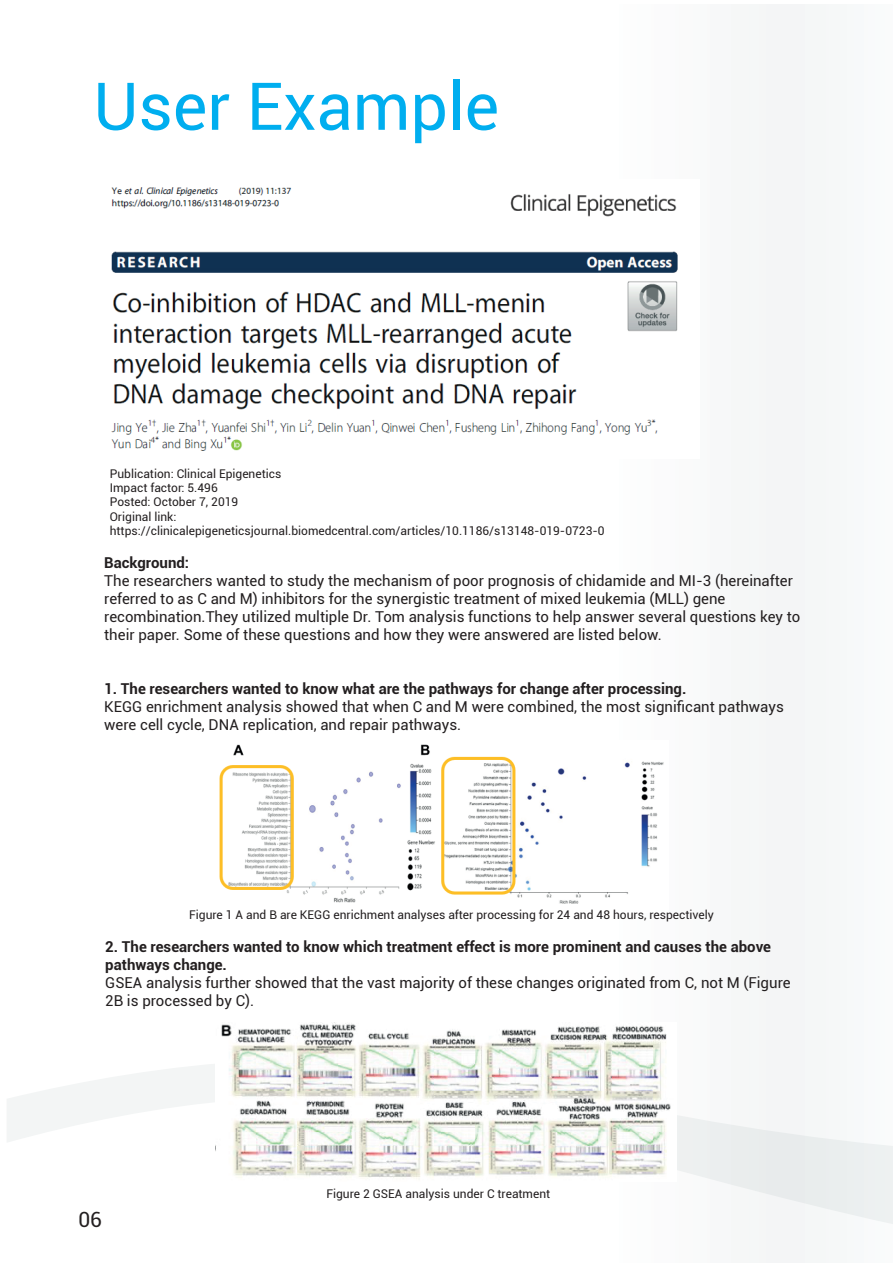
<style>
.page{position:relative;width:893px;height:1263px;background:#fff}
.page>*{position:absolute;margin:0;border:0;box-sizing:border-box;transform-origin:0 0}
.t1{font:66px "Roboto";color:#00aeef}
.t2{font:21px "Roboto";color:#231f20}
.t3{font:15px/18px "Roboto";color:#231f20}
.t4{font:700 15px/18px "Roboto";color:#231f20}
.t5{font:12px/14.4px "Roboto";color:#231f20}
</style>
<div class="page">
<svg style="left:7px;top:1045px;width:886px;height:218px"></svg>
<img style="left:111px;top:187px;width:567px;height:264px">
<img style="left:219px;top:744px;width:445px;height:160px">
<img style="left:216px;top:1022px;width:461px;height:159px">
<h1 class="t1" style="left:94px;top:60px;width:407px">User Example</h1>
<p class="t5" style="left:110px;top:466px;width:496px">Publication: Clinical Epigenetics<br>Impact factor: 5.496<br>Posted: October 7, 2019<br>Original link: https://clinicalepigeneticsjournal.biomedcentral.com/articles/10.1186/s13148-019-0723-0</p>
<p class="t4" style="left:104px;top:553px;width:86px">Background:</p>
<p class="t3" style="left:104px;top:571px;width:698px">The researchers wanted to study the mechanism of poor prognosis of chidamide and MI-3 (hereinafter referred to as C and M) inhibitors for the synergistic treatment of mixed leukemia (MLL) gene recombination.They utilized multiple Dr. Tom analysis functions to help answer several questions key to their paper. Some of these questions and how they were answered are listed below.</p>
<p class="t4" style="left:104px;top:679px;width:584px">1. The researchers wanted to know what are the pathways for change after processing.</p>
<p class="t3" style="left:104px;top:697px;width:681px">KEGG enrichment analysis showed that when C and M were combined, the most significant pathways were cell cycle, DNA replication, and repair pathways.</p>
<p class="t5" style="left:189px;top:907px;width:526px">Figure 1 A and B are KEGG enrichment analyses after processing for 24 and 48 hours, respectively</p>
<p class="t4" style="left:105px;top:937px;width:667px">2. The researchers wanted to know which treatment effect is more prominent and causes the above pathways change.</p>
<p class="t3" style="left:105px;top:973px;width:687px">GSEA analysis further showed that the vast majority of these changes originated from C, not M (Figure<br>2B is processed by C).</p>
<h2 class="t2" style="left:78px;top:1205px;width:25px">06</h2>
<p class="t5" style="left:326px;top:1186px;width:225px">Figure 2 GSEA analysis under C treatment</p>
</div>
